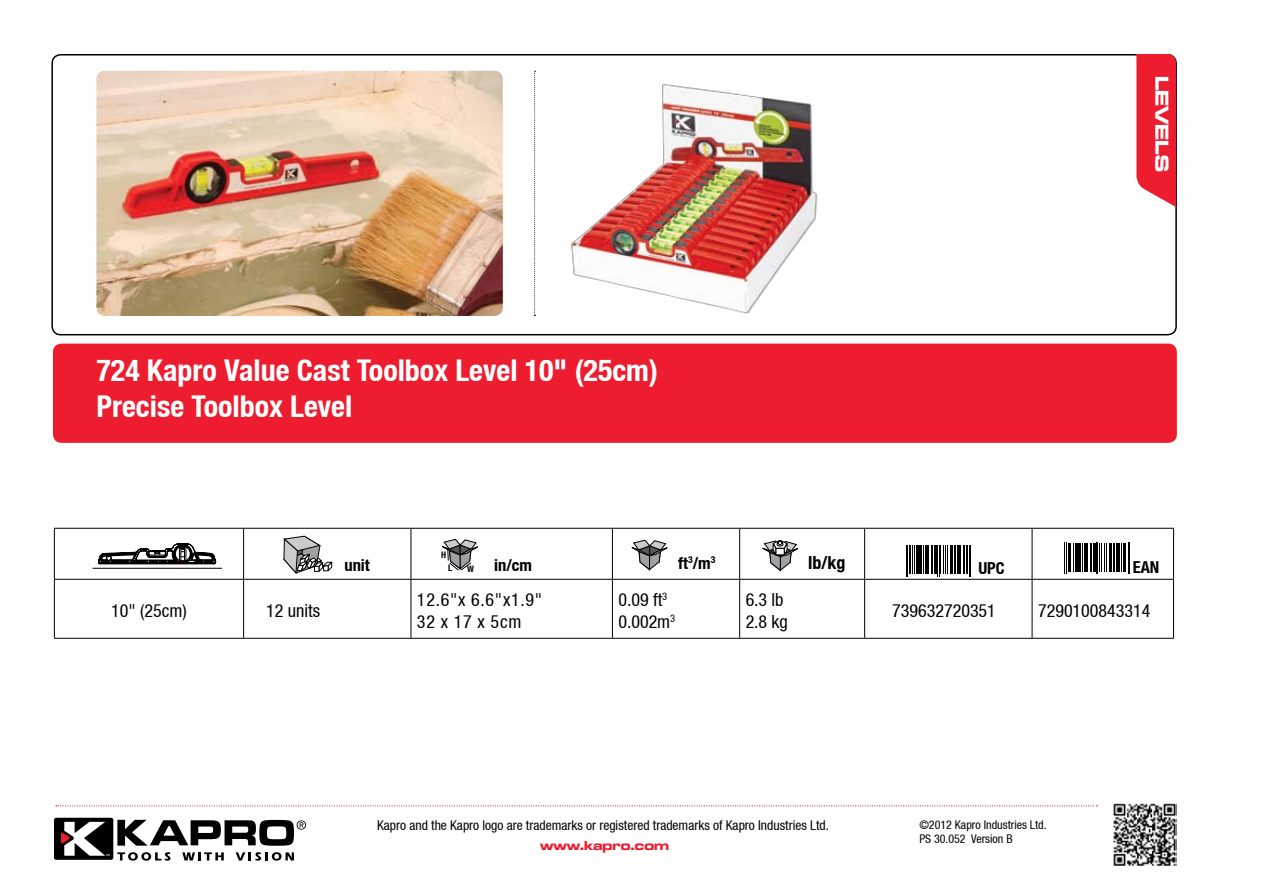
<style>
.page{position:relative;width:1263px;height:893px;background:#fff}
.page>*{position:absolute;margin:0;border:0;box-sizing:border-box;transform-origin:0 0}
.t1{font:700 condensed 30px/36px "Helvetica Neue LT";color:#fff}
.t2{font:700 expanded 19.5px "Microgramma LT";color:#fff}
.t3{font:condensed 18px/21.6px "Helvetica Neue LT";color:#000}
.t4{font:condensed 18px/21.6px "Helvetica Neue LT";letter-spacing:.04em;color:#000}
.t5{font:700 condensed 18px "Helvetica Neue LT";color:#000}
.t6{font:700 condensed 16.5px "Helvetica Neue LT";color:#000}
.t7{font:condensed 13.5px "Helvetica Neue LT";color:#000}
.t8{font:700 expanded 13.5px "Microgramma LT";color:#ed1c2e}
.t9{font:condensed 12px/14.4px "Helvetica Neue LT";color:#000}
.t10{font:700 condensed 9px "Helvetica Neue LT";color:#000}
</style>
<div class="page">
<div style="left:54px;top:818px;width:59px;height:42px;background:#000;border-radius:2px"></div>
<svg style="left:117px;top:852px;width:53px;height:9px"></svg>
<svg style="left:182px;top:852px;width:42px;height:8px"></svg>
<svg style="left:236px;top:852px;width:58px;height:9px"></svg>
<svg style="left:117px;top:820px;width:189px;height:26px"></svg>
<svg style="left:61px;top:822px;width:49px;height:34px"></svg>
<div style="left:51px;top:54px;width:1126px;height:281px;border:2px solid #000;border-radius:9px"></div>
<div style="left:53px;top:344px;width:1124px;height:99px;background:#ed1c2e;border-radius:9px"></div>
<svg style="left:1136px;top:54px;width:40px;height:153px;background:#ee2f40"></svg>
<svg style="left:56px;top:805px;width:1041px;height:1px"></svg>
<svg style="left:534px;top:71px;width:2px;height:245px"></svg>
<hr style="left:54px;top:528px;width:190px;height:1px;background:#000">
<hr style="left:54px;top:529px;width:1px;height:50px;background:#000">
<hr style="left:244px;top:528px;width:167px;height:1px;background:#000">
<hr style="left:243px;top:529px;width:1px;height:50px;background:#000">
<hr style="left:411px;top:528px;width:201px;height:1px;background:#000">
<hr style="left:411px;top:529px;width:1px;height:50px;background:#000">
<hr style="left:612px;top:528px;width:128px;height:1px;background:#000">
<hr style="left:612px;top:529px;width:1px;height:50px;background:#000">
<hr style="left:740px;top:528px;width:125px;height:1px;background:#000">
<hr style="left:739px;top:529px;width:1px;height:50px;background:#000">
<hr style="left:865px;top:528px;width:167px;height:1px;background:#000">
<hr style="left:864px;top:529px;width:1px;height:50px;background:#000">
<hr style="left:1032px;top:528px;width:142px;height:1px;background:#000">
<hr style="left:1032px;top:529px;width:1px;height:50px;background:#000">
<hr style="left:1173px;top:529px;width:1px;height:50px;background:#000">
<hr style="left:54px;top:579px;width:190px;height:1px;background:#000">
<hr style="left:54px;top:580px;width:1px;height:58px;background:#000">
<hr style="left:244px;top:579px;width:167px;height:1px;background:#000">
<hr style="left:243px;top:580px;width:1px;height:58px;background:#000">
<hr style="left:411px;top:579px;width:201px;height:1px;background:#000">
<hr style="left:411px;top:580px;width:1px;height:58px;background:#000">
<hr style="left:612px;top:579px;width:128px;height:1px;background:#000">
<hr style="left:612px;top:580px;width:1px;height:58px;background:#000">
<hr style="left:740px;top:579px;width:125px;height:1px;background:#000">
<hr style="left:739px;top:580px;width:1px;height:58px;background:#000">
<hr style="left:865px;top:579px;width:167px;height:1px;background:#000">
<hr style="left:864px;top:580px;width:1px;height:58px;background:#000">
<hr style="left:1032px;top:579px;width:142px;height:1px;background:#000">
<hr style="left:1032px;top:580px;width:1px;height:58px;background:#000">
<hr style="left:1173px;top:580px;width:1px;height:58px;background:#000">
<hr style="left:54px;top:638px;width:190px;height:1px;background:#000">
<hr style="left:244px;top:638px;width:167px;height:1px;background:#000">
<hr style="left:411px;top:638px;width:201px;height:1px;background:#000">
<hr style="left:612px;top:638px;width:128px;height:1px;background:#000">
<hr style="left:740px;top:638px;width:125px;height:1px;background:#000">
<hr style="left:865px;top:638px;width:167px;height:1px;background:#000">
<hr style="left:1032px;top:638px;width:142px;height:1px;background:#000">
<svg style="left:442px;top:539px;width:36px;height:32px"></svg>
<svg style="left:631px;top:540px;width:37px;height:30px"></svg>
<svg style="left:762px;top:540px;width:37px;height:31px"></svg>
<svg style="left:284px;top:527px;width:48px;height:53px"></svg>
<hr style="left:92px;top:568px;width:130px;height:1px;background:#000">
<hr style="left:906px;top:546px;width:1px;height:31px;background:#000">
<hr style="left:907px;top:546px;width:1px;height:31px;background:#000">
<svg style="left:909px;top:546px;width:24px;height:28px"></svg>
<hr style="left:934px;top:546px;width:2px;height:28px;background:#000">
<hr style="left:937px;top:546px;width:1px;height:31px;background:#000">
<hr style="left:939px;top:546px;width:1px;height:31px;background:#000">
<svg style="left:940px;top:546px;width:27px;height:28px"></svg>
<hr style="left:969px;top:546px;width:1px;height:31px;background:#000">
<hr style="left:970px;top:546px;width:1px;height:31px;background:#000">
<hr style="left:1064px;top:543px;width:1px;height:31px;background:#000">
<hr style="left:1066px;top:543px;width:1px;height:31px;background:#000">
<svg style="left:1068px;top:543px;width:15px;height:28px"></svg>
<hr style="left:1084px;top:543px;width:2px;height:28px;background:#000">
<hr style="left:1086px;top:543px;width:2px;height:28px;background:#000">
<svg style="left:1090px;top:543px;width:2px;height:28px"></svg>
<hr style="left:1093px;top:543px;width:2px;height:28px;background:#000">
<hr style="left:1096px;top:543px;width:1px;height:31px;background:#000">
<hr style="left:1097px;top:543px;width:1px;height:31px;background:#000">
<svg style="left:1099px;top:543px;width:25px;height:28px"></svg>
<hr style="left:1124px;top:543px;width:2px;height:28px;background:#000">
<hr style="left:1128px;top:543px;width:1px;height:31px;background:#000">
<hr style="left:1129px;top:543px;width:1px;height:31px;background:#000">
<img style="left:96px;top:71px;width:407px;height:245px">
<img style="left:571px;top:84px;width:247px;height:230px">
<img style="left:1113px;top:803px;width:64px;height:63px">
<svg style="left:98px;top:543px;width:118px;height:21px"></svg>
<h1 class="t1" style="left:97px;top:352px;width:563px">724 Kapro Value Cast Toolbox Level 10" (25cm)<br>Precise Toolbox Level</h1>
<h2 class="t2" style="left:1175px;top:76px;width:97px;rotate:90deg">LEVELS</h2>
<p class="t10" style="left:441px;top:549px;width:7px">H</p>
<p class="t6" style="left:344px;top:555px;width:27px">unit</p>
<h3 class="t5" style="left:808px;top:551px;width:39px">lb/kg</h3>
<p class="t6" style="left:978px;top:558px;width:28px">UPC</p>
<p class="t6" style="left:1133px;top:557px;width:28px">EAN</p>
<p class="t10" style="left:448px;top:562px;width:6px">L</p>
<p class="t6" style="left:467px;top:555px;width:66px"><sub>W</sub> in/cm</p>
<p class="t6" style="left:678px;top:553px;width:38px">ft<sup>3</sup>/m<sup>3</sup></p>
<h3 class="t3" style="left:111px;top:600px;width:77px">10" (25cm)</h3>
<h3 class="t3" style="left:266px;top:600px;width:55px">12 units</h3>
<h3 class="t4" style="left:417px;top:589px;width:127px">12.6"x 6.6"x1.9"<br>32 x 17 x 5cm</h3>
<h3 class="t3" style="left:618px;top:589px;width:58px">0.09 ft<sup>3<br></sup>0.002m<sup>3</sup></h3>
<h3 class="t3" style="left:746px;top:589px;width:44px">6.3 lb<br>2.8 kg</h3>
<h3 class="t3" style="left:892px;top:600px;width:105px">739632720351</h3>
<h3 class="t3" style="left:1038px;top:600px;width:114px">7290100843314</h3>
<p class="t7" style="left:377px;top:818px;width:454px">Kapro and the Kapro logo are trademarks or registered trademarks of Kapro Industries Ltd.</p>
<p class="t8" style="left:540px;top:837px;width:130px">www.kapro.com</p>
<p class="t9" style="left:919px;top:817px;width:129px">©2012 Kapro Industries Ltd.<br>PS 30.052 Version B</p>
</div>
